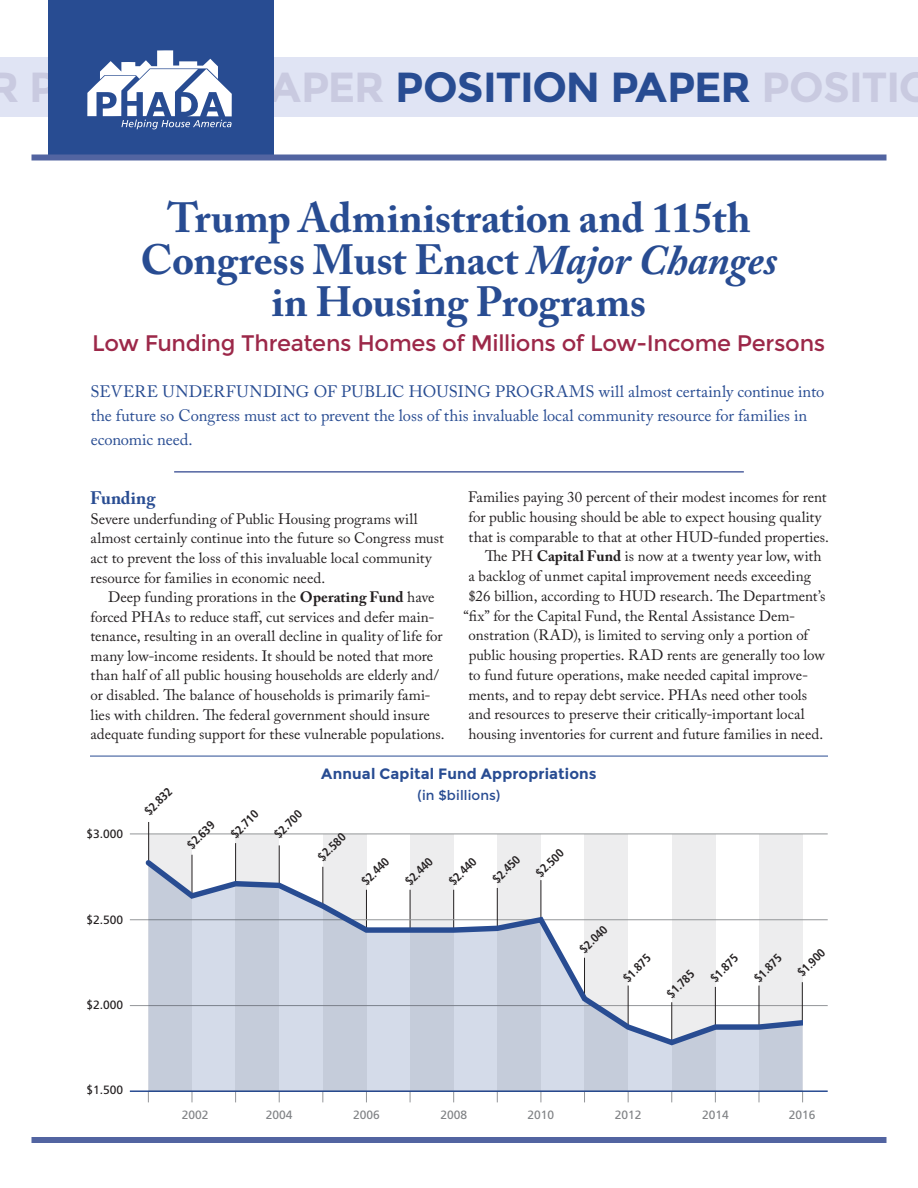
<style>
.page{position:relative;width:918px;height:1188px;background:#fff}
.page>*{position:absolute;margin:0;border:0;box-sizing:border-box;transform-origin:0 0}
.t1{font:700 42px/42px "Adobe Caslon Pro";letter-spacing:-.01em;color:#284c92;text-align:center}
.t2{font:700 42px "Montserrat";letter-spacing:-.025em;color:#c9cae0}
.t3{font:22.5px "Montserrat";letter-spacing:-.015em;color:#9c2849}
.t4{font:700 18px "Adobe Caslon Pro";color:#284c92}
.t5{font:16.5px/24px "Adobe Caslon Pro";color:#284c92}
.t6{font:15px/19.6px "Adobe Caslon Pro";color:#231f20}
.t7{font:700 15px "Montserrat";letter-spacing:.01em;color:#284c92}
.t8{font:13.5px "Montserrat";letter-spacing:.01em;color:#284c92}
.t9{font:700 condensed 12px "Frutiger";color:#231f20}
.t10{font:12px "Frutiger";color:#808285}
.t11{font:12px "Frutiger";color:#231f20}
.s1{color:#284c92}
.s2{font-style:italic}
.s3{font-weight:700}
</style>
<div class="page">
<div style="left:257px;top:57px;width:661px;height:59px;background:#e0e4f4"></div>
<div style="left:0;top:57px;width:56px;height:59px;background:#e0e4f4"></div>
<div style="left:32px;top:1137px;width:854px;height:6px;background:#5264a1"></div>
<div style="left:48px;top:0;width:226px;height:158px;background:#284c92"></div>
<svg style="left:87px;top:50px;width:145px;height:79px"></svg>
<div style="left:32px;top:154px;width:854px;height:6px;background:#5264a1"></div>
<div style="left:148px;top:834px;width:44px;height:258px;background:#ededee"></div>
<div style="left:236px;top:834px;width:43px;height:258px;background:#ededee"></div>
<div style="left:323px;top:834px;width:43px;height:258px;background:#ededee"></div>
<div style="left:410px;top:834px;width:44px;height:258px;background:#ededee"></div>
<div style="left:497px;top:834px;width:44px;height:258px;background:#ededee"></div>
<div style="left:585px;top:834px;width:43px;height:258px;background:#ededee"></div>
<div style="left:672px;top:834px;width:43px;height:258px;background:#ededee"></div>
<div style="left:759px;top:834px;width:44px;height:258px;background:#ededee"></div>
<hr style="left:235px;top:843px;width:1px;height:40px;background:#231f20">
<hr style="left:279px;top:845px;width:1px;height:40px;background:#231f20">
<hr style="left:130px;top:1090px;width:698px;height:2px;background:#284c92">
<hr style="left:130px;top:1005px;width:698px;height:1px;background:#939598">
<hr style="left:130px;top:919px;width:698px;height:1px;background:#939598">
<hr style="left:130px;top:834px;width:698px;height:1px;background:#939598">
<svg style="left:148px;top:1048px;width:655px;height:43px;background:#c9d1df"></svg>
<hr style="left:148px;top:822px;width:1px;height:40px;background:#231f20">
<svg style="left:141px;top:855px;width:668px;height:193px"></svg>
<div style="left:803px;top:1011px;width:18px;height:36px;background:#fff"></div>
<hr style="left:174px;top:471px;width:570px;height:2px;background:#5264a1">
<hr style="left:90px;top:756px;width:738px;height:1px;background:#284c92">
<h1 class="t2" style="left:-12px;top:63px;width:947px">R POSITION PAPER <span class="s1">POSITION PAPER</span> POSITIO</h1>
<h1 class="t1" style="left:141px;top:196px;width:638px">Trump Administration and 115th<br>Congress Must Enact <span class="s2">Major Changes </span>in Housing Programs</h1>
<h2 class="t3" style="left:92px;top:330px;width:735px">Low Funding Threatens Homes of Millions of Low-Income Persons</h2>
<p class="t5" style="left:91px;top:380px;width:735px">SEVERE UNDERFUNDING OF PUBLIC HOUSING PROGRAMS will almost certainly continue into the future so Congress must act to prevent the loss of this invaluable local community resource for families in economic need.</p>
<p class="t4" style="left:90px;top:487px;width:67px">Funding</p>
<p class="t6" style="left:90px;top:509px;width:355px">Severe underfunding of Public Housing programs will almost certainly continue into the future so Congress must act to prevent the loss of this invaluable local community resource for families in economic need.</p>
<p class="t6" style="left:90px;top:587px;width:356px;text-indent:18px">Deep funding prorations in the <span class="s3">Operating Fund</span> have forced PHAs to reduce staff, cut services and defer main&shy;tenance, resulting in an overall decline in quality of life for many low-income residents. It should be noted that more than half of all public housing households are elderly and/ or disabled. The balance of households is primarily fami&shy;lies with children. The federal government should insure adequate funding support for these vulnerable populations.</p>
<p class="t6" style="left:468px;top:487px;width:360px">Families paying 30 percent of their modest incomes for rent</p>
<p class="t6" style="left:469px;top:507px;width:354px">for public housing should be able to expect housing quality</p>
<p class="t6" style="left:469px;top:527px;width:362px">that is comparable to that at other HUD-funded properties.</p>
<p class="t6" style="left:485px;top:546px;width:338px">The PH <span class="s3">Capital Fund</span> is now at a twenty year low, with</p>
<p class="t6" style="left:469px;top:566px;width:344px">a backlog of unmet capital improvement needs exceeding</p>
<p class="t6" style="left:468px;top:586px;width:359px">$26 billion, according to HUD research. The Department’s</p>
<p class="t6" style="left:464px;top:606px;width:333px">“fix” for the Capital Fund, the Rental Assistance Dem-</p>
<p class="t6" style="left:468px;top:625px;width:341px">onstration (RAD), is limited to serving only a portion of</p>
<p class="t6" style="left:469px;top:645px;width:358px">public housing properties. RAD rents are generally too low</p>
<p class="t6" style="left:469px;top:665px;width:341px">to fund future operations, make needed capital improve-</p>
<p class="t6" style="left:469px;top:685px;width:340px">ments, and to repay debt service. PHAs need other tools</p>
<p class="t6" style="left:469px;top:704px;width:338px">and resources to preserve their critically-important local</p>
<p class="t6" style="left:469px;top:724px;width:356px">housing inventories for current and future families in need.</p>
<p class="t11" style="left:87px;top:827px;width:38px">$3.000</p>
<p class="t11" style="left:87px;top:913px;width:38px">$2.500</p>
<p class="t11" style="left:87px;top:997px;width:38px">$2.000</p>
<p class="t9" style="left:141px;top:808px;width:35px;rotate:-45deg">$2.832</p>
<p class="t9" style="left:184px;top:842px;width:35px;rotate:-45deg">$2.639</p>
<p class="t9" style="left:228px;top:831px;width:35px;rotate:-45deg">$2.710</p>
<p class="t9" style="left:271px;top:831px;width:35px;rotate:-45deg">$2.700</p>
<p class="t7" style="left:321px;top:765px;width:277px">Annual Capital Fund Appropriations</p>
<p class="t8" style="left:418px;top:787px;width:84px">(in $billions)</p>
<p class="t9" style="left:315px;top:854px;width:35px;rotate:-45deg">$2.580</p>
<p class="t9" style="left:359px;top:878px;width:35px;rotate:-45deg">$2.440</p>
<p class="t9" style="left:402px;top:878px;width:35px;rotate:-45deg">$2.440</p>
<p class="t9" style="left:446px;top:878px;width:35px;rotate:-45deg">$2.440</p>
<p class="t9" style="left:489px;top:876px;width:35px;rotate:-45deg">$2.450</p>
<p class="t9" style="left:533px;top:870px;width:35px;rotate:-45deg">$2.500</p>
<p class="t9" style="left:577px;top:946px;width:35px;rotate:-45deg">$2.040</p>
<p class="t9" style="left:620px;top:975px;width:35px;rotate:-45deg">$1.875</p>
<p class="t9" style="left:664px;top:991px;width:35px;rotate:-45deg">$1.785</p>
<p class="t9" style="left:707px;top:975px;width:35px;rotate:-45deg">$1.875</p>
<p class="t9" style="left:751px;top:975px;width:35px;rotate:-45deg">$1.875</p>
<p class="t9" style="left:794px;top:969px;width:35px;rotate:-45deg">$1.900</p>
<p class="t11" style="left:87px;top:1082px;width:38px">$1.500</p>
<p class="t10" style="left:182px;top:1108px;width:28px">2002</p>
<p class="t10" style="left:266px;top:1108px;width:28px">2004</p>
<p class="t10" style="left:353px;top:1108px;width:28px">2006</p>
<p class="t10" style="left:440px;top:1108px;width:28px">2008</p>
<p class="t10" style="left:528px;top:1108px;width:28px">2010</p>
<p class="t10" style="left:615px;top:1108px;width:28px">2012</p>
<p class="t10" style="left:702px;top:1108px;width:28px">2014</p>
<p class="t10" style="left:789px;top:1108px;width:28px">2016</p>
</div>
